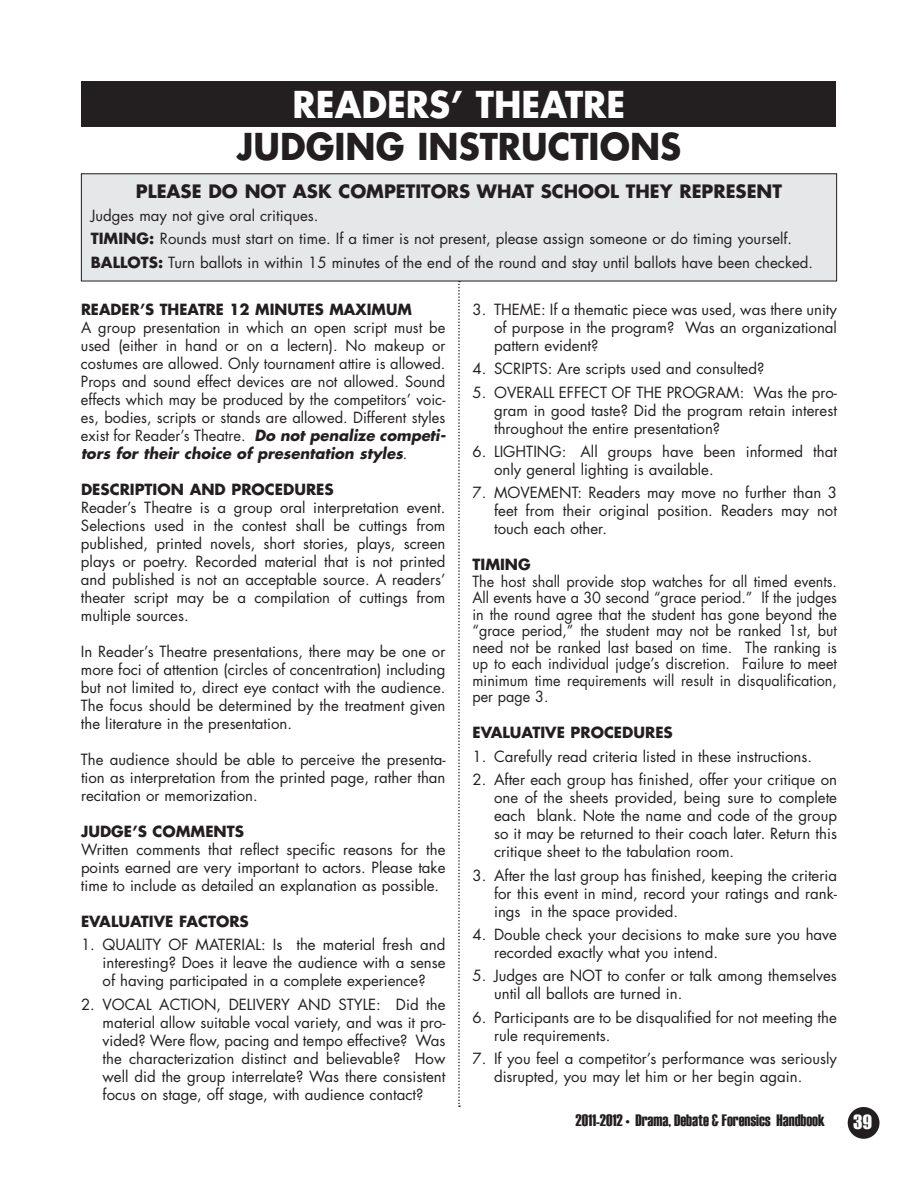
<style>
.page{position:relative;width:918px;height:1188px;background:#fff}
.page>*{position:absolute;margin:0;border:0;box-sizing:border-box;transform-origin:0 0}
.t1{font:700 36px "Futura";color:#231f20;scale:.95 1}
.t2{font:700 36px "Futura";color:#fff;scale:.95 1}
.t3{font:700 18px "Futura";color:#231f20}
.t4{font:18px "Impact";color:#fff}
.t5{font:16.5px "Haettenschweiler";color:#231f20}
.t6{font:15px/18px "Futura";color:#231f20}
.t7{font:15px/16.5px "Futura";color:#231f20;scale:.96 1}
.t8{font:700 15px "Futura";color:#231f20}
.s1{font-weight:700}
.s2{font-weight:700;font-style:italic}
</style>
<div class="page">
<div style="left:848px;top:1107px;width:32px;height:32px;background:#231f20;border-radius:50%"></div>
<svg style="left:458px;top:281px;width:2px;height:826px"></svg>
<div style="left:81px;top:174px;width:756px;height:107px;background:#e6e7e9"></div>
<div style="left:81px;top:173px;width:756px;height:108px;border:1px solid #231f20"></div>
<div style="left:82px;top:81px;width:754px;height:45px;background:#231f20"></div>
<h1 class="t2" style="left:293px;top:80px;width:25px">READERS</h1>
<h1 class="t2" style="left:450px;top:80px;width:51px">’ THEATRE</h1>
<h1 class="t1" style="left:237px;top:122px;width:469px">JUDGING INSTRUCTIONS</h1>
<p class="t3" style="left:136px;top:178px;width:648px">PLEASE DO NOT ASK COMPETITORS WHAT SCHOOL THEY REPRESENT</p>
<p class="t6" style="left:91px;top:206px;width:226px">Judges may not give oral critiques.</p>
<p class="t8" style="left:91px;top:228px;width:19px">TIMING</p>
<p class="t6" style="left:91px;top:227px;width:721px;line-height:23.4px;text-indent:58px"><span class="s1">:</span> Rounds must start on time. If a timer is not present, please assign someone or do timing yourself.<br><span class="s1">BALLOTS:</span> Turn ballots in within 15 minutes of the end of the round and stay until ballots have been checked.</p>
<p class="t8" style="left:81px;top:299px;width:332px">READER’S THEATRE 12 MINUTES MAXIMUM</p>
<p class="t6" style="left:81px;top:318px;width:366px">A group presentation in which an open script must be used (either in hand or on a lectern). No makeup or costumes are allowed. Only tournament attire is allowed.<br>Props and sound effect devices are not allowed. Sound effects which may be produced by the competitors’ voic&shy;es, bodies, scripts or stands are allowed. Different styles exist for Reader’s Theatre. <span class="s2">Do not penalize competi&shy;tors for their choice of presentation styles</span>.</p>
<p class="t8" style="left:81px;top:479px;width:254px">DESCRIPTION AND PROCEDURES</p>
<p class="t6" style="left:81px;top:498px;width:366px">Reader’s Theatre is a group oral interpretation event.<br>Selections used in the contest shall be cuttings from published, printed novels, short stories, plays, screen plays or poetry. Recorded material that is not printed and published is not an acceptable source. A readers’ theater script may be a compilation of cuttings from multiple sources.</p>
<p class="t6" style="left:81px;top:642px;width:366px">In Reader’s Theatre presentations, there may be one or more foci of attention (circles of concentration) including but not limited to, direct eye contact with the audience.<br>The focus should be determined by the treatment given the literature in the presentation.</p>
<p class="t6" style="left:81px;top:750px;width:366px;text-align:justify">The audience should be able to perceive the presenta&shy;tion as interpretation from the printed page, rather than recitation or memorization.</p>
<p class="t8" style="left:81px;top:821px;width:165px">JUDGE’S COMMENTS</p>
<p class="t6" style="left:81px;top:840px;width:366px;text-align:justify">Written comments that reflect specific reasons for the points earned are very important to actors. Please take time to include as detailed an explanation as possible.</p>
<p class="t8" style="left:81px;top:911px;width:169px">EVALUATIVE FACTORS</p>
<p class="t6" style="left:103px;top:936px;width:344px;text-align:justify;text-indent:-22px">1. QUALITY OF MATERIAL: Is the material fresh and interesting? Does it leave the audience with a sense of having participated in a complete experience?</p>
<p class="t6" style="left:103px;top:995px;width:344px;text-align:justify;text-indent:-22px">2. VOCAL ACTION, DELIVERY AND STYLE: Did the material allow suitable vocal variety, and was it pro&shy;vided? Were flow, pacing and tempo effective? Was the characterization distinct and believable? How well did the group interrelate? Was there consistent focus on stage, off stage, with audience contact?</p>
<p class="t6" style="left:494px;top:300px;width:344px;text-align:justify;text-indent:-22px">3. THEME: If a thematic piece was used, was there unity of purpose in the program? Was an organizational pattern evident?</p>
<p class="t6" style="left:473px;top:359px;width:293px">4. SCRIPTS: Are scripts used and consulted?</p>
<p class="t6" style="left:494px;top:383px;width:344px;text-align:justify;text-indent:-22px">5. OVERALL EFFECT OF THE PROGRAM: Was the pro&shy;gram in good taste? Did the program retain interest throughout the entire presentation?</p>
<p class="t6" style="left:494px;top:442px;width:344px;text-indent:-22px">6. LIGHTING: All groups have been informed that only general lighting is available.</p>
<p class="t6" style="left:494px;top:484px;width:344px;text-align:justify;text-indent:-22px">7. MOVEMENT: Readers may move no further than 3 feet from their original position. Readers may not touch each other.</p>
<p class="t8" style="left:472px;top:554px;width:60px">TIMING</p>
<p class="t7" style="left:472px;top:573px;width:381px">The host shall provide stop watches for all timed events.<br>All events have a 30 second “grace period. ” If the judges in the round agree that the student has gone beyond the “grace period,” the student may not be ranked 1st, but need not be ranked last based on time. The ranking is up to each individual judge’s discretion. Failure to meet minimum time requirements will result in disqualification, per page 3.</p>
<p class="t8" style="left:472px;top:722px;width:202px">EVALUATIVE PROCEDURES</p>
<p class="t6" style="left:472px;top:747px;width:338px">1. Carefully read criteria listed in these instructions.</p>
<p class="t6" style="left:494px;top:770px;width:344px;text-align:justify;text-indent:-22px">2. After each group has finished, offer your critique on one of the sheets provided, being sure to complete each blank. Note the name and code of the group so it may be returned to their coach later. Return this critique sheet to the tabulation room.</p>
<p class="t6" style="left:494px;top:866px;width:344px;text-align:justify;text-indent:-22px">3. After the last group has finished, keeping the criteria for this event in mind, record your ratings and rank&shy;ings in the space provided.</p>
<p class="t6" style="left:494px;top:925px;width:344px;text-indent:-22px">4. Double check your decisions to make sure you have recorded exactly what you intend.</p>
<p class="t6" style="left:494px;top:967px;width:344px;text-indent:-22px">5. Judges are NOT to confer or talk among themselves until all ballots are turned in.</p>
<p class="t6" style="left:494px;top:1008px;width:344px;text-indent:-22px">6. Participants are to be disqualified for not meeting the rule requirements.</p>
<p class="t6" style="left:494px;top:1049px;width:344px;text-indent:-22px">7. If you feel a competitor’s performance was seriously disrupted, you may let him or her begin again.</p>
<p class="t5" style="left:576px;top:1111px;width:251px">2011-2012 • Drama, Debate &amp; Forensics Handbook</p>
<p class="t4" style="left:853px;top:1111px;width:11px">39</p>
</div>
